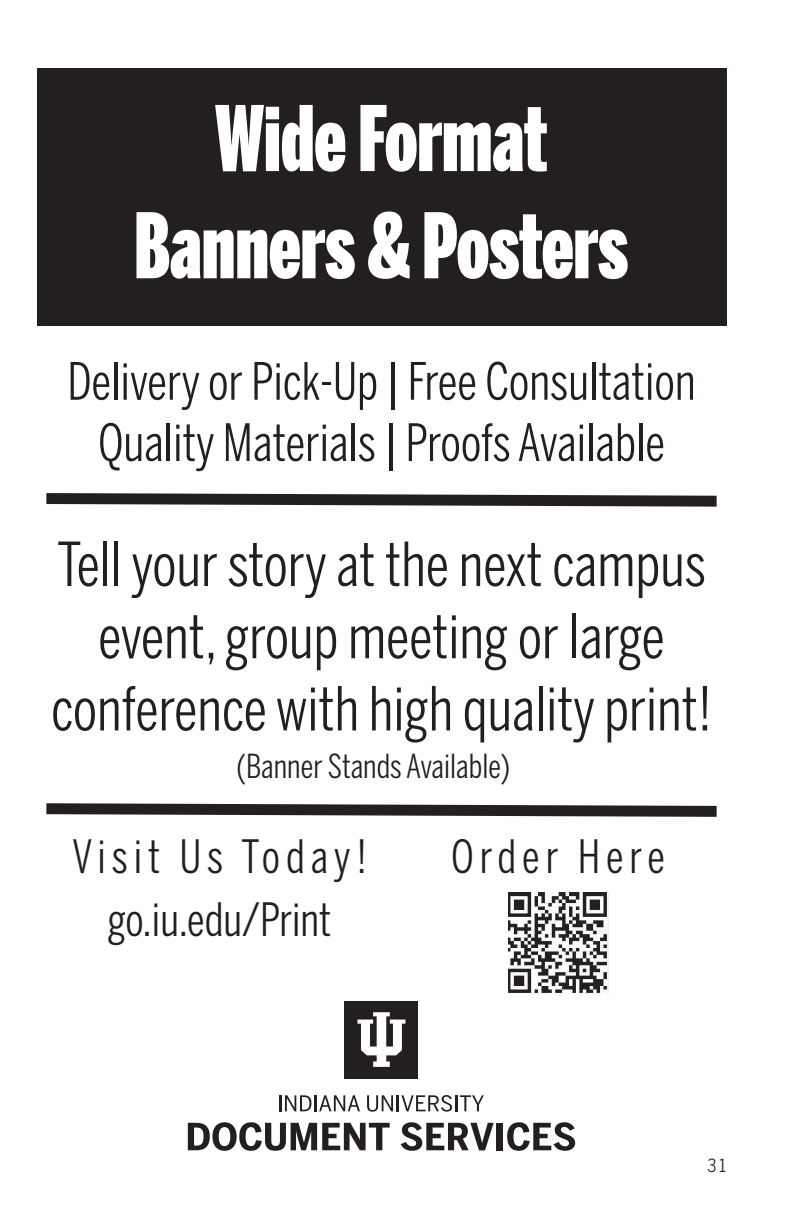
<style>
.page{position:relative;width:792px;height:1224px;background:#fff}
.page>*{position:absolute;margin:0;border:0;box-sizing:border-box;transform-origin:0 0}
.t1{font:900 89.4px/107.2px "Benton Sans Extra Compressed";color:#fff;text-align:center}
.t2{font:60.2px/72.2px "Benton Sans Comp";color:#231f20;text-align:center}
.t3{font:51px/61.2px "Benton Sans Comp";color:#231f20;text-align:center}
.t4{font:45.6px/62.8px "Benton Sans Comp";letter-spacing:.045em;color:#231f20;text-align:center}
.t5{font:45.6px "Benton Sans Comp";letter-spacing:.115em;color:#231f20}
.t6{font:32.8px "Benton Sans Comp";color:#231f20}
.t7{font:18px "Benton Sans Cond";color:#231f20}
</style>
<div class="page">
<div style="left:345px;top:1001px;width:73px;height:77px;background:#231f20"></div>
<svg style="left:357px;top:1012px;width:48px;height:55px"></svg>
<svg style="left:279px;top:1095px;width:81px;height:16px"></svg>
<svg style="left:367px;top:1095px;width:117px;height:17px"></svg>
<svg style="left:188px;top:1122px;width:202px;height:29px"></svg>
<svg style="left:401px;top:1122px;width:93px;height:29px"></svg>
<div style="left:497px;top:1123px;width:6px;height:27px;background:#231f20"></div>
<svg style="left:507px;top:1122px;width:68px;height:29px"></svg>
<svg style="left:46px;top:493px;width:671px;height:14px"></svg>
<svg style="left:46px;top:803px;width:671px;height:14px"></svg>
<div style="left:37px;top:68px;width:689px;height:258px;background:#231f20"></div>
<img style="left:508px;top:893px;width:100px;height:101px">
<h1 class="t1" style="left:134px;top:85px;width:496px">Wide Format<br>Banners &amp; Posters</h1>
<p class="t3" style="left:67px;top:350px;width:630px">Delivery or Pick-Up | Free Consultation<br>Quality Materials | Proofs Available</p>
<p class="t2" style="left:51px;top:527px;width:662px">Tell your story at the next campus event, group meeting or large conference with high quality print!</p>
<p class="t6" style="left:237px;top:746px;width:275px">(Banner Stands Available)</p>
<p class="t4" style="left:72px;top:824px;width:297px">Visit Us Today! go.iu.edu/Print</p>
<p class="t5" style="left:451px;top:829px;width:215px">Order Here</p>
<p class="t7" style="left:707px;top:1154px;width:20px">31</p>
</div>
